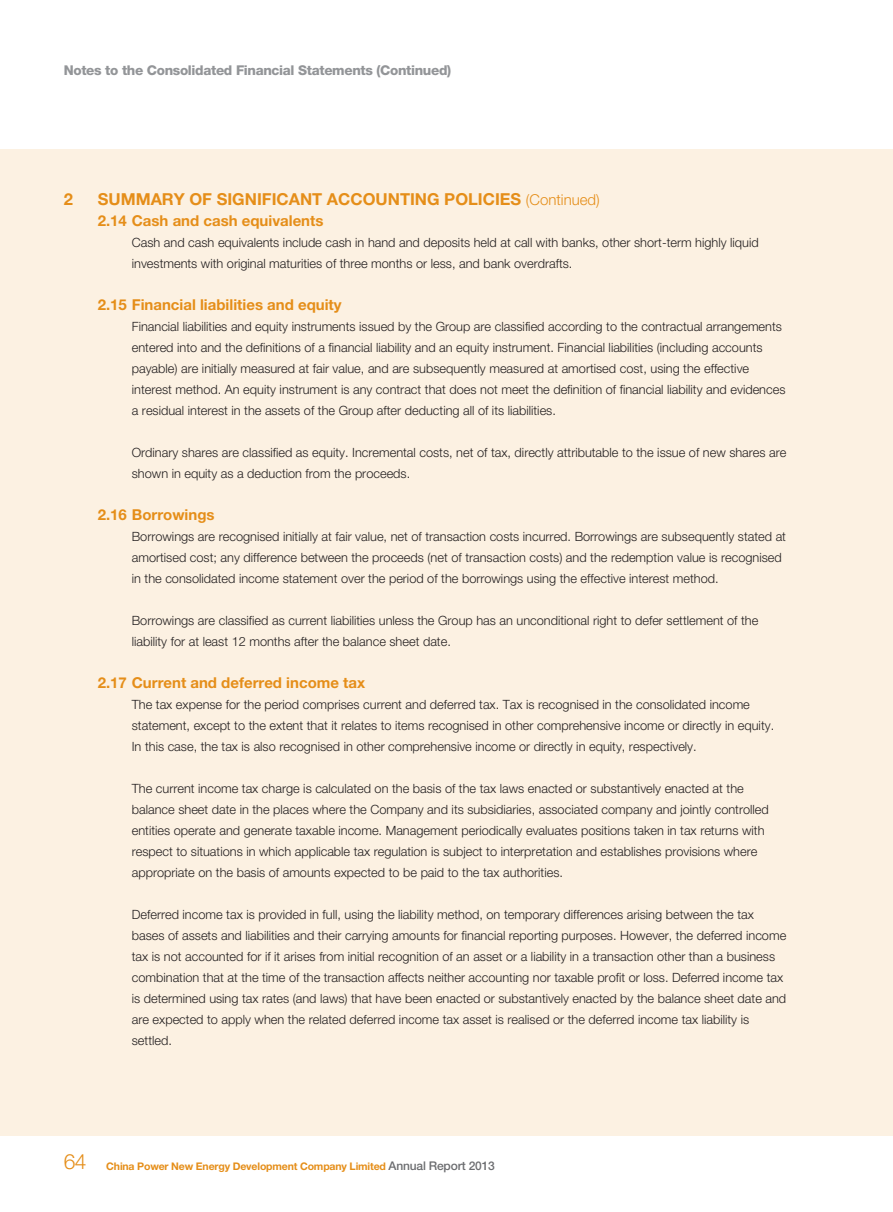
<style>
.page{position:relative;width:893px;height:1212px;background:#fff}
.page>*{position:absolute;margin:0;border:0;box-sizing:border-box;transform-origin:0 0}
._01_H1{font:700 16.5px "Helvetica Neue LT Std";color:#e58e19}
._02_H2{font:700 15px "Helvetica Neue LT Std";color:#e58e19}
.t1{font:800 13.5px "Helvetica Neue LT Std";letter-spacing:-.025em;color:#939598}
._00_txt{font:300 12.75px/21px "Helvetica Neue LT Std";color:#231f20}
.t2{font:700 10.5px "Helvetica Neue LT Std";letter-spacing:-.015em;color:#e58e19}
.s1{font-weight:300;font-size:15px}
.s2{font-weight:300;font-size:21px}
.s3{font-weight:500;font-size:12px;color:#6c6d70}
</style>
<div class="page">
<div style="left:0;top:149px;width:893px;height:986px;background:#fcf1e2"></div>
<p class="t1" style="left:64px;top:62px;width:389px">Notes to the Consolidated Financial Statements (Continued)</p>
<p class="_01_H1" style="left:64px;top:189px;width:11px">2</p>
<p class="_01_H1" style="left:98px;top:189px;width:503px">SUMMARY OF SIGNIFICANT ACCOUNTING POLICIES <span class="s1">(Continued)</span></p>
<p class="_02_H2" style="left:98px;top:211px;width:227px">2.14 Cash and cash equivalents</p>
<p class="_00_txt" style="left:132px;top:232px;width:628px">Cash and cash equivalents include cash in hand and deposits held at call with banks, other short-term highly liquid investments with original maturities of three months or less, and bank overdrafts.</p>
<p class="_02_H2" style="left:98px;top:295px;width:245px">2.15 Financial liabilities and equity</p>
<p class="_00_txt" style="left:132px;top:316px;width:655px">Financial liabilities and equity instruments issued by the Group are classified according to the contractual arrangements entered into and the definitions of a financial liability and an equity instrument. Financial liabilities (including accounts payable) are initially measured at fair value, and are subsequently measured at amortised cost, using the effective interest method. An equity instrument is any contract that does not meet the definition of financial liability and evidences a residual interest in the assets of the Group after deducting all of its liabilities.</p>
<p class="_00_txt" style="left:132px;top:442px;width:656px">Ordinary shares are classified as equity. Incremental costs, net of tax, directly attributable to the issue of new shares are shown in equity as a deduction from the proceeds.</p>
<p class="_02_H2" style="left:98px;top:505px;width:118px">2.16 Borrowings</p>
<p class="_00_txt" style="left:132px;top:526px;width:656px">Borrowings are recognised initially at fair value, net of transaction costs incurred. Borrowings are subsequently stated at amortised cost; any difference between the proceeds (net of transaction costs) and the redemption value is recognised in the consolidated income statement over the period of the borrowings using the effective interest method.</p>
<p class="_00_txt" style="left:132px;top:610px;width:628px">Borrowings are classified as current liabilities unless the Group has an unconditional right to defer settlement of the liability for at least 12 months after the balance sheet date.</p>
<p class="_02_H2" style="left:98px;top:673px;width:269px">2.17 Current and deferred income tax</p>
<p class="_00_txt" style="left:132px;top:694px;width:644px">The tax expense for the period comprises current and deferred tax. Tax is recognised in the consolidated income statement, except to the extent that it relates to items recognised in other comprehensive income or directly in equity.<br>In this case, the tax is also recognised in other comprehensive income or directly in equity, respectively.</p>
<p class="_00_txt" style="left:132px;top:778px;width:638px">The current income tax charge is calculated on the basis of the tax laws enacted or substantively enacted at the balance sheet date in the places where the Company and its subsidiaries, associated company and jointly controlled entities operate and generate taxable income. Management periodically evaluates positions taken in tax returns with respect to situations in which applicable tax regulation is subject to interpretation and establishes provisions where appropriate on the basis of amounts expected to be paid to the tax authorities.</p>
<p class="_00_txt" style="left:132px;top:904px;width:656px">Deferred income tax is provided in full, using the liability method, on temporary differences arising between the tax bases of assets and liabilities and their carrying amounts for financial reporting purposes. However, the deferred income tax is not accounted for if it arises from initial recognition of an asset or a liability in a transaction other than a business combination that at the time of the transaction affects neither accounting nor taxable profit or loss. Deferred income tax is determined using tax rates (and laws) that have been enacted or substantively enacted by the balance sheet date and are expected to apply when the related deferred income tax asset is realised or the deferred income tax liability is settled.</p>
<p class="t2" style="left:64px;top:1159px;width:433px"><span class="s2">64</span> China Power New Energy Development Company Limited <span class="s3">Annual Report 2013</span></p>
</div>
